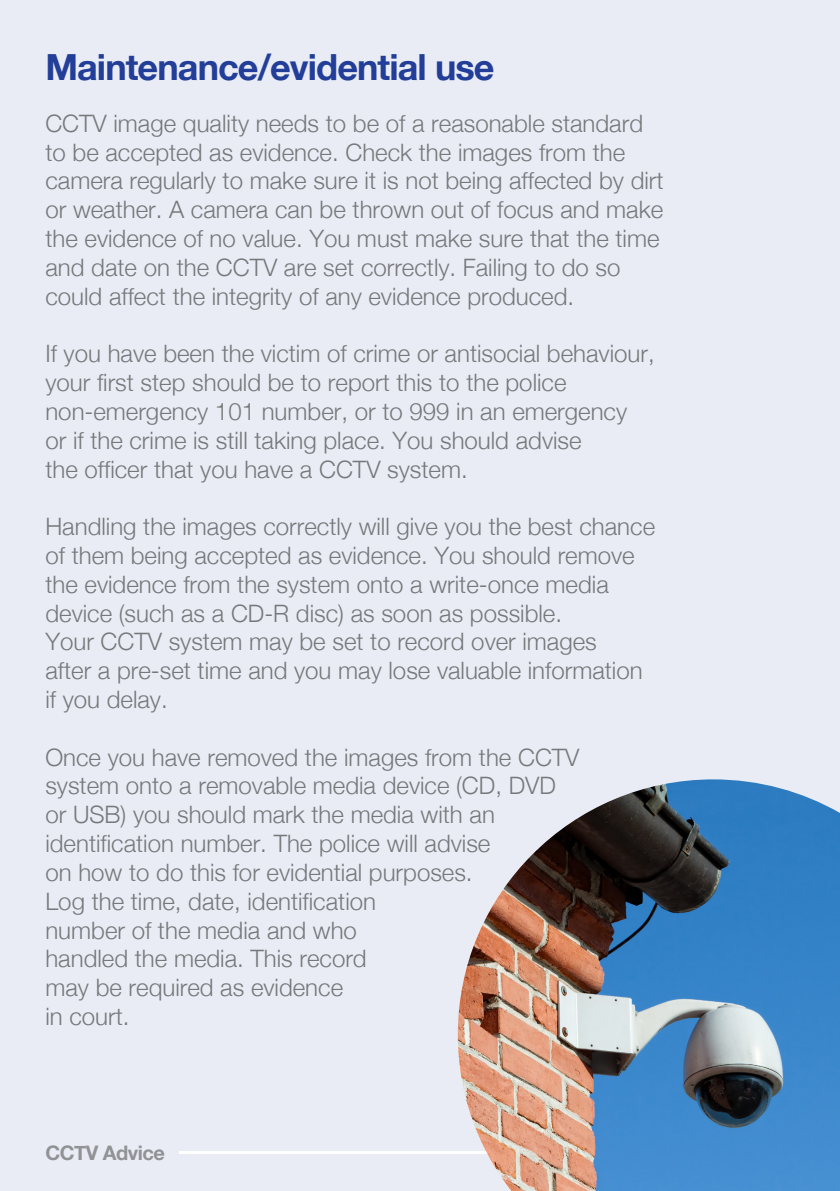
<style>
.page{position:relative;width:840px;height:1191px;background:#fff}
.page>*{position:absolute;margin:0;border:0;box-sizing:border-box;transform-origin:0 0}
.t1{font:700 36px "Helvetica Neue";letter-spacing:-.025em;color:#233e98}
.t2{font:300 24px/28.8px "Helvetica Neue";color:#76787b}
.t3{font:700 20px "Helvetica Neue";letter-spacing:-.025em;color:#919295}
</style>
<div class="page">
<div style="left:0;top:0;width:839px;height:1191px;background:#e9ecf4"></div>
<hr style="left:179px;top:1151px;width:579px;height:3px;background:#fff">
<img style="left:457px;top:779px;width:382px;height:412px">
<p class="t1" style="left:45px;top:39px;width:450px">Maintenance/evidential use</p>
<p class="t2" style="left:45px;top:107px;width:619px">CCTV image quality needs to be of a reasonable standard to be accepted as evidence. Check the images from the camera regularly to make sure it is not being affected by dirt or weather. A camera can be thrown out of focus and make the evidence of no value. You must make sure that the time and date on the CCTV are set correctly. Failing to do so could affect the integrity of any evidence produced.</p>
<p class="t2" style="left:45px;top:338px;width:610px">If you have been the victim of crime or antisocial behaviour, your first step should be to report this to the police</p>
<p class="t2" style="left:45px;top:395px;width:583px">non-emergency 101 number, or to 999 in an emergency</p>
<p class="t2" style="left:45px;top:424px;width:537px">or if the crime is still taking place. You should advise</p>
<p class="t2" style="left:45px;top:453px;width:423px">the officer that you have a CCTV system.</p>
<p class="t2" style="left:45px;top:511px;width:611px">Handling the images correctly will give you the best chance of them being accepted as evidence. You should remove the evidence from the system onto a write-once media</p>
<p class="t2" style="left:45px;top:597px;width:518px">device (such as a CD-R disc) as soon as possible.</p>
<p class="t2" style="left:45px;top:626px;width:552px">Your CCTV system may be set to record over images</p>
<p class="t2" style="left:45px;top:655px;width:598px">after a pre-set time and you may lose valuable information</p>
<p class="t2" style="left:45px;top:683px;width:124px">if you delay.</p>
<p class="t2" style="left:45px;top:741px;width:535px">Once you have removed the images from the CCTV</p>
<p class="t2" style="left:45px;top:770px;width:511px">system onto a removable media device (CD, DVD or USB) you should mark the media with an identification number. The police will advise<br>on how to do this for evidential purposes.<br>Log the time, date, identification</p>
<p class="t2" style="left:45px;top:914px;width:313px">number of the media and who</p>
<p class="t2" style="left:45px;top:943px;width:322px">handled the media. This record</p>
<p class="t2" style="left:45px;top:971px;width:299px">may be required as evidence</p>
<p class="t2" style="left:45px;top:1000px;width:86px">in court.</p>
<p class="t3" style="left:45px;top:1136px;width:121px">CCTV Advice</p>
</div>
